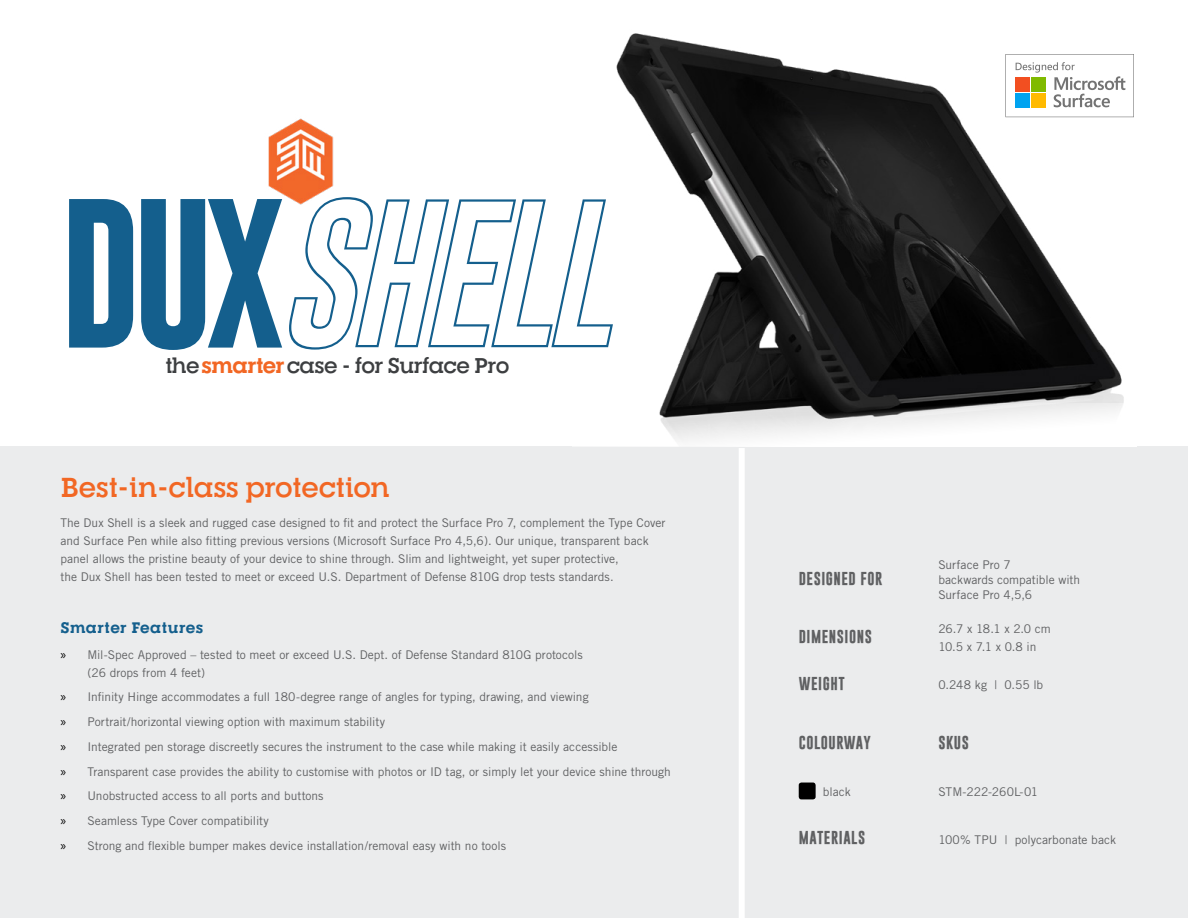
<style>
.page{position:relative;width:1188px;height:918px;background:#fff}
.page>*{position:absolute;margin:0;border:0;box-sizing:border-box;transform-origin:0 0}
.t1{font:italic 151.95px "Gobold Hollow";letter-spacing:-.06em;color:#145f8d}
.t2{font:700 27px "RNS Camelia";letter-spacing:-.005em;color:#f26724}
.t3{font:700 21px "RNS Camelia";letter-spacing:-.03em;color:#3d3f41}
.t4{font:800 15px "RNS Camelia";letter-spacing:.035em;color:#145f8d}
.t5{font:700 13.5px "Gobold";letter-spacing:.04em;color:#5f6062}
.t6{font:12px/24.8px "Trade Gothic";color:#5f6062}
.s1{font-family:"Gobold";font-weight:700;font-style:normal}
.s2{font-weight:800;color:#f26724}
.s3{font-family:"Myriad Pro";font-size:13.5px;color:#000}
</style>
<div class="page">
<div style="left:0;top:446px;width:1188px;height:472px;background:#ebeced"></div>
<div style="left:739px;top:448px;width:6px;height:470px;background:#fff"></div>
<div style="left:799px;top:783px;width:17px;height:16px;background:#000;border-radius:3px"></div>
<img style="left:268px;top:118px;width:66px;height:87px">
<img style="left:616px;top:33px;width:518px;height:370px">
<svg style="left:581px;top:403px;width:556px;height:44px"></svg>
<h1 class="t1" style="left:59px;top:175px;width:553px"><span class="s1">DUX</span>SHELL</h1>
<h3 class="t3" style="left:165px;top:352px;width:346px">the <span class="s2">smarter</span>case - for Surface Pro</h3>
<h2 class="t2" style="left:60px;top:471px;width:331px">Best-in-class protection</h2>
<p class="t6" style="left:60px;top:514px;width:606px;line-height:18px">The Dux Shell is a sleek and rugged case designed to fit and protect the Surface Pro 7, complement the Type Cover and Surface Pen while also fitting previous versions (Microsoft Surface Pro 4,5,6). Our unique, transparent back panel allows the pristine beauty of your device to shine through. Slim and lightweight, yet super protective,<br>the Dux Shell has been tested to meet or exceed U.S. Department of Defense 810G drop tests standards.</p>
<p class="t4" style="left:60px;top:618px;width:144px">Smarter Features</p>
<p class="t6" style="left:87px;top:645px;width:497px;line-height:18px;text-indent:-27px"><span class="s3">»</span> Mil-Spec Approved – tested to meet or exceed U.S. Dept. of Defense Standard 810G protocols (26 drops from 4 feet)</p>
<p class="t6" style="left:60px;top:685px;width:612px"><span class="s3">»</span> Infinity Hinge accommodates a full 180-degree range of angles for typing, drawing, and viewing<br><span class="s3">»</span> Portrait/horizontal viewing option with maximum stability<br><span class="s3">»</span> Integrated pen storage discreetly secures the instrument to the case while making it easily accessible<br><span class="s3">»</span> Transparent case provides the ability to customise with photos or ID tag, or simply let your device shine through <span class="s3">»</span> Unobstructed access to all ports and buttons<br><span class="s3">»</span> Seamless Type Cover compatibility<br><span class="s3">»</span> Strong and flexible bumper makes device installation/removal easy with no tools</p>
<p class="t5" style="left:799px;top:570px;width:85px">DESIGNED FOR</p>
<p class="t6" style="left:938px;top:557px;width:143px;line-height:15px">Surface Pro 7<br>backwards compatible with<br>Surface Pro 4,5,6</p>
<p class="t5" style="left:799px;top:628px;width:75px">DIMENSIONS</p>
<p class="t6" style="left:938px;top:619px;width:114px;line-height:18px">26.7 x 18.1 x 2.0 cm<br>10.5 x 7.1 x 0.8 in</p>
<p class="t5" style="left:799px;top:675px;width:47px">WEIGHT</p>
<p class="t6" style="left:938px;top:672px;width:106px">0.248 kg | 0.55 lb</p>
<p class="t5" style="left:799px;top:734px;width:74px">COLOURWAY</p>
<p class="t5" style="left:938px;top:734px;width:32px">SKUS</p>
<p class="t6" style="left:823px;top:780px;width:29px">black</p>
<p class="t6" style="left:938px;top:780px;width:101px">STM-222-260L-01</p>
<p class="t5" style="left:799px;top:828px;width:68px">MATERIALS</p>
<p class="t6" style="left:938px;top:827px;width:179px">100% TPU | polycarbonate back</p>
</div>
